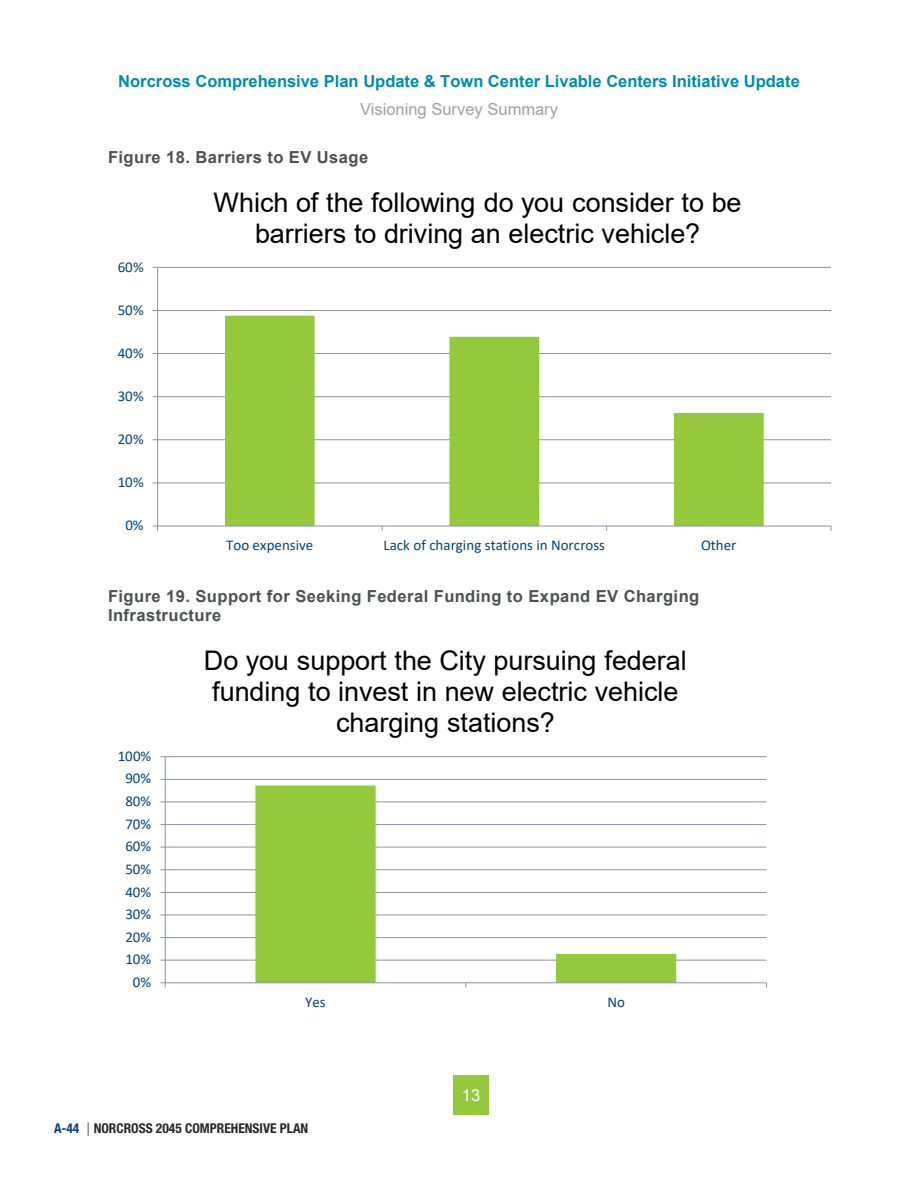
<style>
.page{position:relative;width:918px;height:1188px;background:#fff}
.page>*{position:absolute;margin:0;border:0;box-sizing:border-box;transform-origin:0 0}
.t1{font:27px/31px "Arial";color:#000;text-align:center}
.t2{font:700 16.5px/18.9px "Arial";letter-spacing:.025em;color:#4e5051}
.t3{font:700 16.5px "Arial";color:#008cad}
.t4{font:16.5px "Arial";color:#9ea1a2}
.t5{font:16.5px "Arial";color:#fff}
.t6{font:15px "Calibri";color:#00457c}
.t7{font:700 condensed 13.5px "Helvetica Neue LT Std";color:#292829}
.s1{color:#00447c}
.s2{font-weight:300;font-stretch:normal}
</style>
<div class="page">
<div style="left:453px;top:1076px;width:36px;height:39px;background:#95c93d"></div>
<hr style="left:158px;top:483px;width:673px;height:1px;background:#8994aa">
<hr style="left:158px;top:439px;width:673px;height:1px;background:#8994aa">
<hr style="left:158px;top:396px;width:673px;height:1px;background:#8994aa">
<hr style="left:158px;top:353px;width:673px;height:1px;background:#8994aa">
<hr style="left:158px;top:310px;width:673px;height:1px;background:#8994aa">
<hr style="left:158px;top:267px;width:673px;height:1px;background:#8994aa">
<svg style="left:225px;top:316px;width:539px;height:210px"></svg>
<hr style="left:158px;top:526px;width:673px;height:1px;background:#8994aa">
<hr style="left:157px;top:267px;width:1px;height:259px;background:#8994aa">
<hr style="left:165px;top:960px;width:601px;height:1px;background:#8994aa">
<hr style="left:165px;top:937px;width:601px;height:1px;background:#8994aa">
<hr style="left:165px;top:915px;width:601px;height:1px;background:#8994aa">
<hr style="left:165px;top:892px;width:601px;height:1px;background:#8994aa">
<hr style="left:165px;top:869px;width:601px;height:1px;background:#8994aa">
<hr style="left:165px;top:847px;width:601px;height:1px;background:#8994aa">
<hr style="left:165px;top:824px;width:601px;height:1px;background:#8994aa">
<hr style="left:165px;top:802px;width:601px;height:1px;background:#8994aa">
<hr style="left:165px;top:779px;width:601px;height:1px;background:#8994aa">
<hr style="left:165px;top:756px;width:601px;height:1px;background:#8994aa">
<svg style="left:255px;top:786px;width:421px;height:196px"></svg>
<hr style="left:165px;top:982px;width:601px;height:1px;background:#8994aa">
<hr style="left:165px;top:757px;width:1px;height:226px;background:#8994aa">
<svg style="left:160px;top:982px;width:6px;height:6px"></svg>
<p class="t3" style="left:118px;top:70px;width:683px">Norcross Comprehensive Plan Update &amp; Town Center Livable Centers Initiative Update</p>
<p class="t4" style="left:360px;top:98px;width:200px">Visioning Survey Summary</p>
<p class="t2" style="left:108px;top:147px;width:262px">Figure 18. Barriers to EV Usage</p>
<p class="t6" style="left:118px;top:256px;width:27px">60%</p>
<p class="t6" style="left:118px;top:299px;width:27px">50%</p>
<p class="t6" style="left:118px;top:342px;width:27px">40%</p>
<p class="t6" style="left:118px;top:386px;width:27px">30%</p>
<p class="t6" style="left:118px;top:429px;width:27px">20%</p>
<p class="t6" style="left:118px;top:472px;width:27px">10%</p>
<p class="t6" style="left:125px;top:515px;width:20px">0%</p>
<p class="t1" style="left:214px;top:187px;width:530px">Which of the following do you consider to be barriers to driving an electric vehicle?</p>
<p class="t6" style="left:226px;top:534px;width:89px">Too expensive</p>
<p class="t6" style="left:383px;top:534px;width:223px">Lack of charging stations in Norcross</p>
<p class="t6" style="left:701px;top:534px;width:37px">Other</p>
<p class="t2" style="left:108px;top:587px;width:593px">Figure 19. Support for Seeking Federal Funding to Expand EV Charging<br>Infrastructure</p>
<p class="t6" style="left:118px;top:745px;width:35px">100%</p>
<p class="t6" style="left:125px;top:768px;width:27px">90%</p>
<p class="t6" style="left:125px;top:791px;width:27px">80%</p>
<p class="t6" style="left:125px;top:813px;width:27px">70%</p>
<p class="t6" style="left:125px;top:836px;width:27px">60%</p>
<p class="t6" style="left:125px;top:859px;width:27px">50%</p>
<p class="t6" style="left:125px;top:881px;width:27px">40%</p>
<p class="t6" style="left:125px;top:904px;width:27px">30%</p>
<p class="t6" style="left:125px;top:926px;width:27px">20%</p>
<p class="t6" style="left:125px;top:949px;width:27px">10%</p>
<p class="t6" style="left:133px;top:972px;width:20px">0%</p>
<p class="t1" style="left:204px;top:645px;width:484px">Do you support the City pursuing federal funding to invest in new electric vehicle charging stations?</p>
<p class="t6" style="left:305px;top:991px;width:22px">Yes</p>
<p class="t6" style="left:607px;top:991px;width:19px">No</p>
<p class="t5" style="left:462px;top:1084px;width:20px">13</p>
<p class="t7" style="left:54px;top:1120px;width:256px"><span class="s1">A-44</span> <span class="s2">|</span> NORCROSS 2045 COMPREHENSIVE PLAN</p>
</div>
